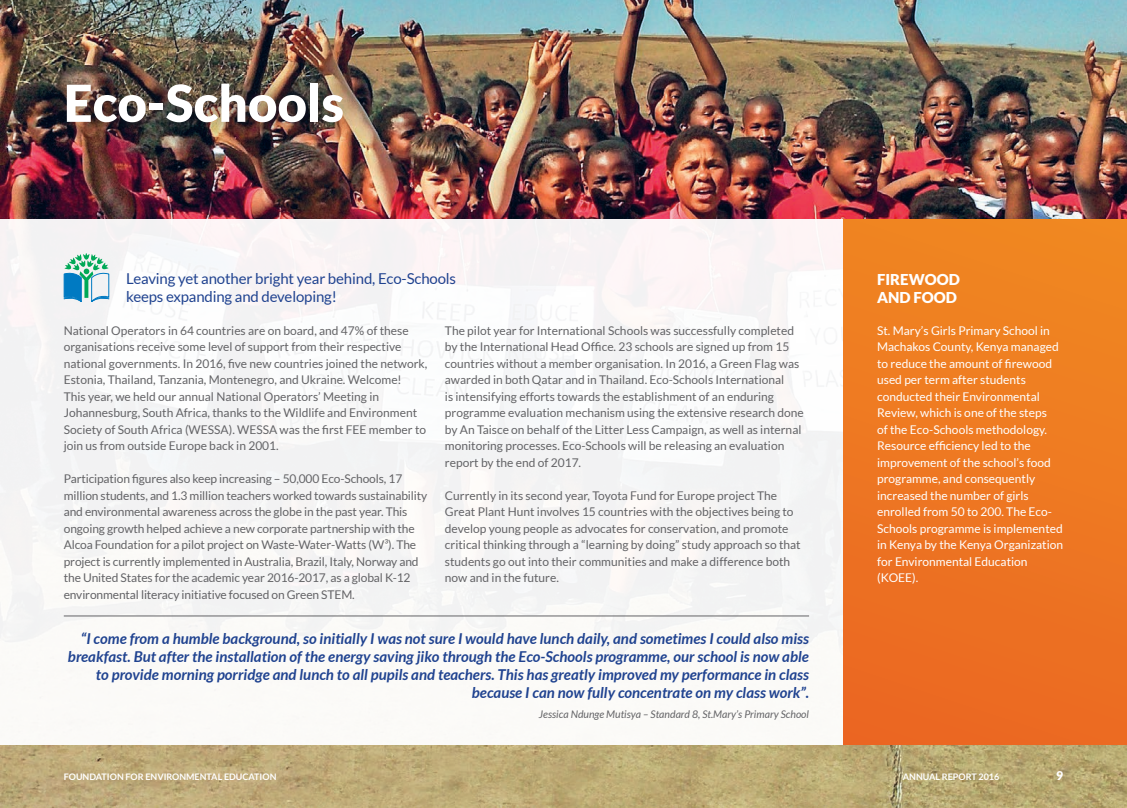
<style>
.page{position:relative;width:1127px;height:808px;background:#fff}
.page>*{position:absolute;margin:0;border:0;box-sizing:border-box;transform-origin:0 0}
.t1{font:900 51px "Lato";color:#fff}
.t2{font:italic 700 15px/18px "Lato";color:#204390;text-align:right}
.t3{font:15px/18px "Lato";letter-spacing:-.01em;color:#204390}
.t4{font:900 15px/18px "Lato";color:#fff}
.t5{font:12px/16.5px "Lato";color:#636366}
.t6{font:12px/16.5px "Lato";color:#fff}
.t7{font:900 12px "Lato";color:#fff}
.t8{font:italic 10.5px "Lato";color:#636366}
.t9{font:700 9px "Lato";color:#fff}
</style>
<div class="page">
<img style="left:0;top:0;width:1127px;height:808px">
<div style="left:0;top:219px;width:867px;height:525px;background:#f9f6f6"></div>
<div style="left:843px;top:219px;width:284px;height:525px;background:linear-gradient(to bottom,#f08721,#eb6822)"></div>
<div style="left:43px;top:62px;width:322px;height:83px;background:#231f20;opacity:.5"></div>
<hr style="left:64px;top:616px;width:745px;height:1px;background:#636366">
<svg style="left:64px;top:253px;width:45px;height:49px"></svg>
<h1 class="t1" style="left:64px;top:73px;width:282px">Eco-Schools</h1>
<p class="t3" style="left:126px;top:270px;width:331px">Leaving yet another bright year behind, Eco-Schools keeps expanding and developing!</p>
<p class="t5" style="left:64px;top:322px;width:365px">National Operators in 64 countries are on board, and 47% of these organisations receive some level of support from their respective national governments. In 2016, five new countries joined the network, Estonia, Thailand, Tanzania, Montenegro, and Ukraine. Welcome!<br>This year, we held our annual National Operators’ Meeting in Johannesburg, South Africa, thanks to the Wildlife and Environment Society of South Africa (WESSA). WESSA was the first FEE member to join us from outside Europe back in 2001.</p>
<p class="t5" style="left:64px;top:470px;width:365px">Participation figures also keep increasing – 50,000 Eco-Schools, 17 million students, and 1.3 million teachers worked towards sustainability and environmental awareness across the globe in the past year. This ongoing growth helped achieve a new corporate partnership with the Alcoa Foundation for a pilot project on Waste-Water-Watts (W³). The project is currently implemented in Australia, Brazil, Italy, Norway and the United States for the academic year 2016-2017, as a global K-12 environmental literacy initiative focused on Green STEM.</p>
<p class="t5" style="left:445px;top:322px;width:360px">The pilot year for International Schools was successfully completed by the International Head Office. 23 schools are signed up from 15 countries without a member organisation. In 2016, a Green Flag was awarded in both Qatar and in Thailand. Eco-Schools International<br>is intensifying efforts towards the establishment of an enduring programme evaluation mechanism using the extensive research done by An Taisce on behalf of the Litter Less Campaign, as well as internal monitoring processes. Eco-Schools will be releasing an evaluation report by the end of 2017.</p>
<p class="t5" style="left:445px;top:487px;width:357px">Currently in its second year, Toyota Fund for Europe project The Great Plant Hunt involves 15 countries with the objectives being to develop young people as advocates for conservation, and promote critical thinking through a “learning by doing” study approach so that students go out into their communities and make a difference both now and in the future.</p>
<p class="t2" style="left:68px;top:629px;width:742px">“I come from a humble background, so initially I was not sure I would have lunch daily, and sometimes I could also miss breakfast. But after the installation of the energy saving jiko through the Eco-Schools programme, our school is now able to provide morning porridge and lunch to all pupils and teachers. This has greatly improved my performance in class because I can now fully concentrate on my class work”.</p>
<p class="t8" style="left:539px;top:709px;width:272px">Jessica Ndunge Mutisya – Standard 8, St.Mary’s Primary School</p>
<p class="t4" style="left:877px;top:270px;width:84px">FIREWOOD<br>AND FOOD</p>
<p class="t6" style="left:877px;top:322px;width:188px">St. Mary’s Girls Primary School in<br>Machakos County, Kenya managed to reduce the amount of firewood used per term after students conducted their Environmental<br>Review, which is one of the steps<br>of the Eco-Schools methodology.<br>Resource efficiency led to the improvement of the school’s food programme, and consequently increased the number of girls enrolled from 50 to 200. The Eco-<br>Schools programme is implemented in Kenya by the Kenya Organization for Environmental Education (KOEE).</p>
<p class="t9" style="left:64px;top:771px;width:214px">FOUNDATION FOR ENVIRONMENTAL EDUCATION</p>
<p class="t9" style="left:903px;top:771px;width:98px">ANNUAL REPORT 2016</p>
<p class="t7" style="left:1056px;top:769px;width:8px">9</p>
</div>
